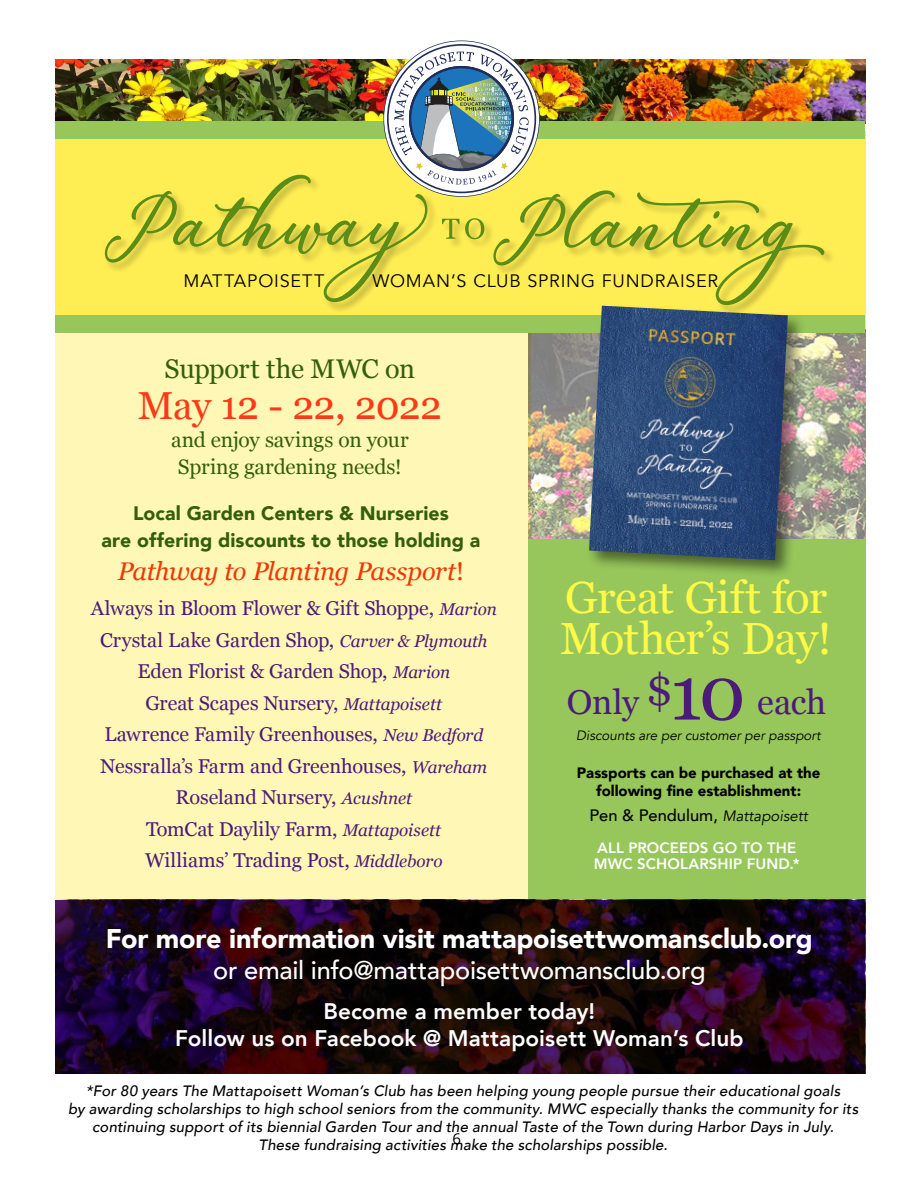
<style>
.page{position:relative;width:918px;height:1188px;background:#fff}
.page>*{position:absolute;margin:0;border:0;box-sizing:border-box;transform-origin:0 0}
.t1{font:45px/40.5px "Georgia";letter-spacing:-.015em;color:#fff947}
.t2{font:39px "Georgia";letter-spacing:-.015em;color:#fe3917}
.t3{font:34.5px "Georgia";letter-spacing:-.005em;color:#4c1b79}
.t4{font:900 27px "Avenir";letter-spacing:-.005em;color:#fff}
.t5{font:27px "Georgia";letter-spacing:-.02em;color:#335f0c}
.t6{font:500 25.5px "Avenir";letter-spacing:-.01em;color:#fff}
.t7{font:italic 25.5px "Georgia";letter-spacing:-.01em;color:#f13708}
.t8{font:800 22.5px/27px "Avenir";color:#fff;text-align:center}
.t9{font:21px/27px "Georgia";letter-spacing:-.01em;color:#335f0c;text-align:center}
.t10{font:19.95px/31.5px "Georgia";letter-spacing:-.005em;color:#4c1b79;text-align:center}
.t11{font:900 19.5px/27px "Avenir";letter-spacing:.005em;color:#335f0c;text-align:center}
.t12{font:18px "Avenir";letter-spacing:.045em;color:#000}
.t13{font:500 16.5px "Avenir";color:#000}
.t14{font:italic 500 15px/18px "Avenir";letter-spacing:.01em;color:#000;text-align:center}
.t15{font:900 15px/18px "Avenir";color:#000;text-align:center}
.t16{font:800 15px/16.5px "Avenir";letter-spacing:.01em;color:#fff}
.t17{font:15px "Open Sans";color:#000}
.t18{font:italic 13.5px "Avenir";color:#000}
.s1{font-style:normal}
.s2{font-style:italic;font-size:17.1px}
.s3{font-size:76.5px}
.s4{font-weight:400;font-style:italic;font-size:15px}
</style>
<div class="page">
<div style="left:56px;top:131px;width:810px;height:201px;background:#ffee53"></div>
<div style="left:104px;top:174px;width:732px;height:143px;background:#000;opacity:.25"></div>
<div style="left:56px;top:331px;width:475px;height:571px;background:#fff7b5"></div>
<img style="left:529px;top:333px;width:337px;height:206px">
<img style="left:56px;top:59px;width:810px;height:62px">
<div style="left:529px;top:539px;width:337px;height:366px;background:#97c75a"></div>
<div style="left:56px;top:316px;width:810px;height:17px;background:#97c75a"></div>
<div style="left:56px;top:121px;width:810px;height:18px;background:#97c75a"></div>
<div style="left:586px;top:303px;width:221px;height:276px;background:#000;opacity:.5"></div>
<img style="left:589px;top:306px;width:199px;height:254px">
<img style="left:105px;top:40px;width:719px;height:265px">
<svg style="left:56px;top:900px;width:810px;height:174px;background:#1b0615"></svg>
<p class="t12" style="left:183px;top:270px;width:142px">MATTAPOISETT</p>
<p class="t12" style="left:372px;top:270px;width:347px">WOMAN’S CLUB SPRING FUNDRAISER</p>
<h3 class="t5" style="left:165px;top:349px;width:252px">Support the MWC on</h3>
<h2 class="t2" style="left:138px;top:377px;width:306px">May 12 - 22, 2022</h2>
<h3 class="t9" style="left:171px;top:426px;width:239px">and enjoy savings on your<br>Spring gardening needs!</h3>
<h3 class="t11" style="left:102px;top:499px;width:380px">Local Garden Centers &amp; Nurseries<br>are offering discounts to those holding a</h3>
<h3 class="t7" style="left:118px;top:552px;width:348px">Pathway to Planting Passport<span class="s1">!</span></h3>
<p class="t10" style="left:91px;top:592px;width:407px">Always in Bloom Flower &amp; Gift Shoppe, <span class="s2">Marion </span>Crystal Lake Garden Shop, <span class="s2">Carver &amp; Plymouth </span>Eden Florist &amp; Garden Shop, <span class="s2">Marion<br></span>Great Scapes Nursery, <span class="s2">Mattapoisett<br></span>Lawrence Family Greenhouses, <span class="s2">New Bedford </span>Nessralla’s Farm and Greenhouses, <span class="s2">Wareham </span>Roseland Nursery, <span class="s2">Acushnet<br></span>TomCat Daylily Farm, <span class="s2">Mattapoisett<br></span>Williams’ Trading Post, <span class="s2">Middleboro</span></p>
<h1 class="t1" style="left:560px;top:576px;width:274px">Great Gift for<br>Mother’s Day!</h1>
<h3 class="t3" style="left:567px;top:676px;width:261px">Only <sup>$</sup><span class="s3">10</span> each</h3>
<p class="t18" style="left:576px;top:727px;width:246px">Discounts are per customer per passport</p>
<p class="t15" style="left:577px;top:763px;width:245px">Passports can be purchased at the following fine establishment:</p>
<p class="t13" style="left:590px;top:801px;width:220px">Pen &amp; Pendulum, <span class="s4">Mattapoisett</span></p>
<p class="t16" style="left:594px;top:839px;width:208px">ALL PROCEEDS GO TO THE<br>MWC SCHOLARSHIP FUND.*</p>
<h3 class="t4" style="left:106px;top:916px;width:709px">For more information visit mattapoisettwomansclub.org</h3>
<h3 class="t6" style="left:213px;top:948px;width:494px">or email info@mattapoisettwomansclub.org</h3>
<h3 class="t8" style="left:175px;top:998px;width:570px">Become a member today!<br>Follow us on Facebook @ Mattapoisett Woman’s Club</h3>
<p class="t14" style="left:68px;top:1082px;width:792px">*For 80 years The Mattapoisett Woman’s Club has been helping young people pursue their educational goals<br>by awarding scholarships to high school seniors from the community. MWC especially thanks the community for its continuing support of its biennial Garden Tour and the annual Taste of the Town during Harbor Days in July.<br>These fundraising activities make the scholarships possible.</p>
<p class="t17" style="left:452px;top:1128px;width:10px">6</p>
</div>
